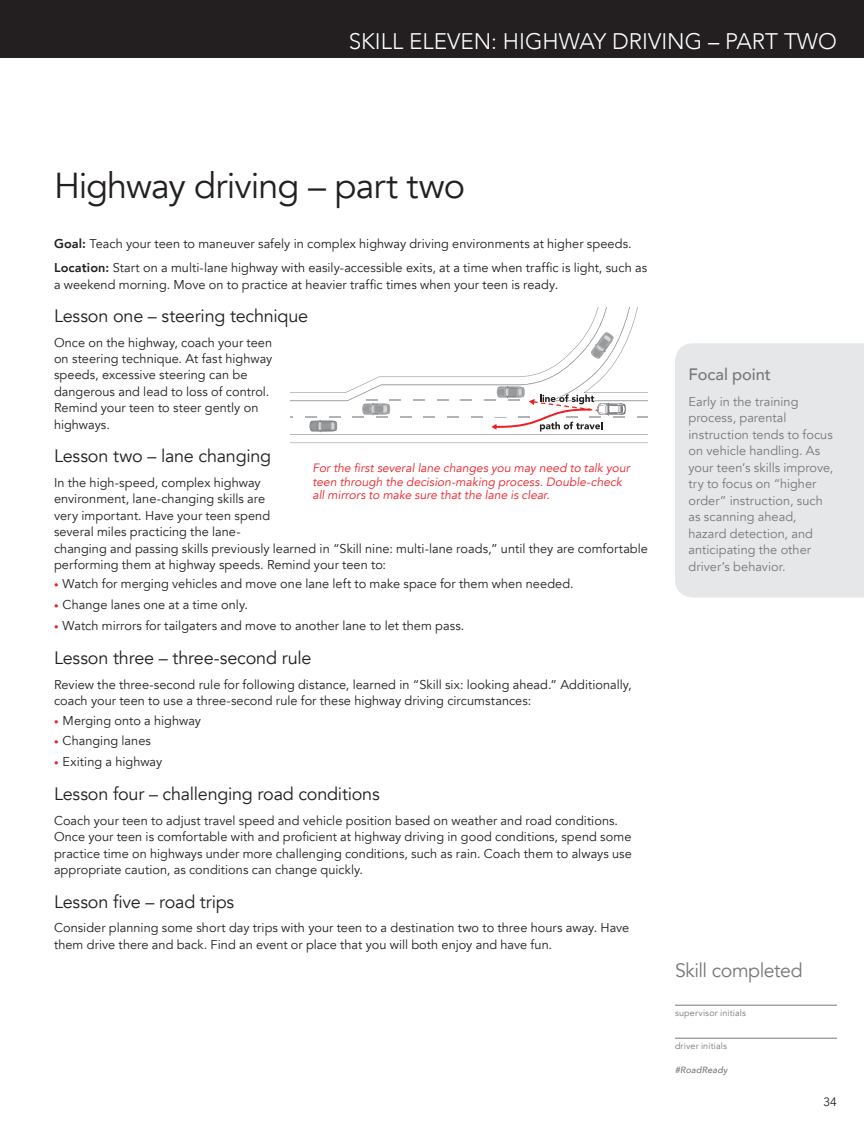
<style>
.page{position:relative;width:864px;height:1134px;background:#fff}
.page>*{position:absolute;margin:0;border:0;box-sizing:border-box;transform-origin:0 0}
.t1{font:36px "Avenir";letter-spacing:-.025em;color:#231f20}
.t2{font:300 22.5px "Avenir";color:#fff}
.t3{font:19.5px "Avenir";letter-spacing:-.025em;color:#77787b}
.t4{font:18px "Avenir";letter-spacing:-.01em;color:#231f20}
.t5{font:500 16.5px "Avenir";letter-spacing:-.005em;color:#77787b}
.t6{font:12.75px/16.5px "Avenir";letter-spacing:.005em;color:#231f20}
.t7{font:12.75px/16.5px "Avenir";letter-spacing:.005em;color:#77787b}
.t8{font:italic 12px/13.5px "Avenir";letter-spacing:.005em;color:#ed1d24}
.t9{font:12px "Avenir";color:#231f20}
.t10{font:9px "Avenir";letter-spacing:.015em;color:#77787b}
.t11{font:italic 500 9px "Avenir";letter-spacing:.015em;color:#77787b}
.s1{font-weight:800}
.s2{font-size:9px;color:#ed1d24}
</style>
<div class="page">
<svg style="left:290px;top:442px;width:358px;height:1px"></svg>
<svg style="left:290px;top:307px;width:358px;height:128px"></svg>
<svg style="left:305px;top:417px;width:12px;height:1px"></svg>
<svg style="left:329px;top:417px;width:12px;height:1px"></svg>
<svg style="left:591px;top:332px;width:23px;height:27px"></svg>
<svg style="left:353px;top:386px;width:273px;height:46px"></svg>
<img style="left:591px;top:345px;width:16px;height:13px">
<img style="left:497px;top:386px;width:25px;height:12px">
<img style="left:362px;top:403px;width:16px;height:12px">
<img style="left:309px;top:420px;width:28px;height:12px">
<div style="left:675px;top:343px;width:189px;height:255px;background:#e6e7e8"></div>
<hr style="left:675px;top:1005px;width:162px;height:1px;background:#77787b">
<hr style="left:675px;top:1038px;width:162px;height:1px;background:#77787b">
<div style="left:0;top:0;width:864px;height:58px;background:#231f20"></div>
<h2 class="t2" style="left:349px;top:28px;width:490px">SKILL ELEVEN: HIGHWAY DRIVING – PART TWO</h2>
<h1 class="t1" style="left:54px;top:164px;width:413px">Highway driving – part two</h1>
<p class="t6" style="left:54px;top:231px;width:595px;line-height:24.8px"><span class="s1">Goal:</span> Teach your teen to maneuver safely in complex highway driving environments at higher speeds.<br><span class="s1">Location:</span> Start on a multi-lane highway with easily-accessible exits, at a time when traffic is light, such as</p>
<p class="t6" style="left:54px;top:276px;width:506px">a weekend morning. Move on to practice at heavier traffic times when your teen is ready.</p>
<h3 class="t4" style="left:54px;top:305px;width:256px">Lesson one – steering technique</h3>
<p class="t6" style="left:54px;top:334px;width:220px">Once on the highway, coach your teen on steering technique. At fast highway speeds, excessive steering can be dangerous and lead to loss of control.<br>Remind your teen to steer gently on highways.</p>
<h3 class="t4" style="left:54px;top:445px;width:219px">Lesson two – lane changing</h3>
<p class="t6" style="left:54px;top:474px;width:596px">In the high-speed, complex highway<br>environment, lane-changing skills are<br>very important. Have your teen spend<br>several miles practicing the lane-<br>changing and passing skills previously learned in “Skill nine: multi-lane roads,” until they are comfortable performing them at highway speeds. Remind your teen to:</p>
<p class="t6" style="left:54px;top:576px;width:521px"><span class="s2">•</span> Watch for merging vehicles and move one lane left to make space for them when needed.</p>
<p class="t6" style="left:54px;top:597px;width:196px"><span class="s2">•</span> Change lanes one at a time only.</p>
<p class="t6" style="left:54px;top:617px;width:412px"><span class="s2">•</span> Watch mirrors for tailgaters and move to another lane to let them pass.</p>
<h3 class="t4" style="left:54px;top:647px;width:259px">Lesson three – three-second rule</h3>
<p class="t6" style="left:54px;top:676px;width:579px">Review the three-second rule for following distance, learned in “Skill six: looking ahead.” Additionally, coach your teen to use a three-second rule for these highway driving circumstances:</p>
<p class="t6" style="left:54px;top:712px;width:148px"><span class="s2">•</span> Merging onto a highway</p>
<p class="t6" style="left:54px;top:733px;width:98px"><span class="s2">•</span> Changing lanes</p>
<p class="t6" style="left:54px;top:753px;width:110px"><span class="s2">•</span> Exiting a highway</p>
<h3 class="t4" style="left:54px;top:783px;width:327px">Lesson four – challenging road conditions</h3>
<p class="t6" style="left:54px;top:813px;width:579px">Coach your teen to adjust travel speed and vehicle position based on weather and road conditions.<br>Once your teen is comfortable with and proficient at highway driving in good conditions, spend some practice time on highways under more challenging conditions, such as rain. Coach them to always use appropriate caution, as conditions can change quickly.</p>
<h3 class="t4" style="left:54px;top:891px;width:182px">Lesson five – road trips</h3>
<p class="t6" style="left:54px;top:920px;width:577px">Consider planning some short day trips with your teen to a destination two to three hours away. Have them drive there and back. Find an event or place that you will both enjoy and have fun.</p>
<p class="t8" style="left:313px;top:462px;width:319px">For the first several lane changes you may need to talk your teen through the decision-making process. Double-check all mirrors to make sure that the lane is clear.</p>
<p class="t5" style="left:688px;top:360px;width:84px">Focal point</p>
<p class="t7" style="left:688px;top:393px;width:146px">Early in the training process, parental instruction tends to focus on vehicle handling. As your teen’s skills improve, try to focus on “higher order” instruction, such as scanning ahead, hazard detection, and anticipating the other driver’s behavior.</p>
<h3 class="t3" style="left:675px;top:959px;width:129px">Skill completed</h3>
<p class="t10" style="left:675px;top:1008px;width:73px">supervisor initials</p>
<p class="t10" style="left:675px;top:1041px;width:53px">driver initials</p>
<p class="t11" style="left:675px;top:1065px;width:54px">#RoadReady</p>
<p class="t9" style="left:824px;top:1094px;width:15px">34</p>
</div>
